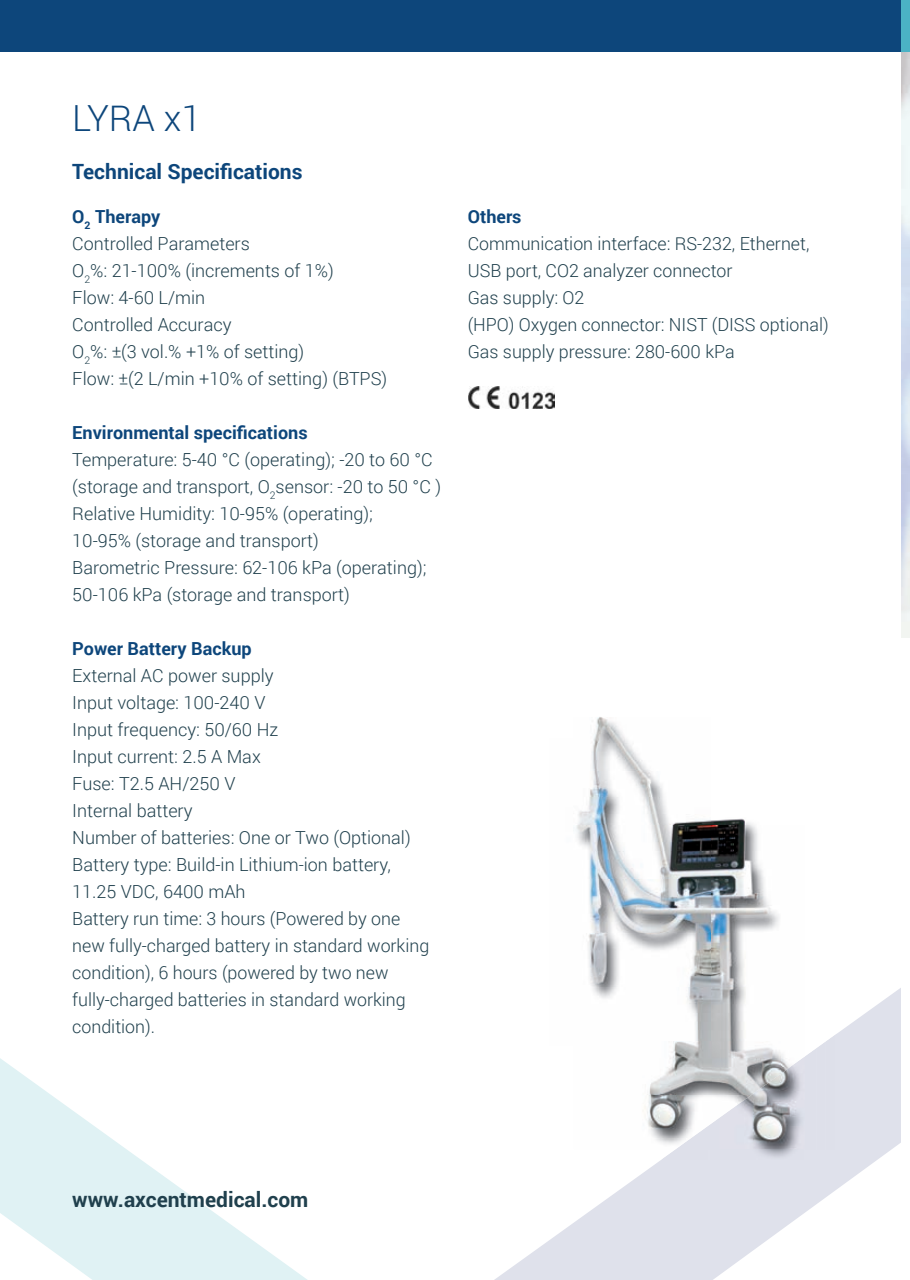
<style>
.page{position:relative;width:910px;height:1280px;background:#fff}
.page>*{position:absolute;margin:0;border:0;box-sizing:border-box;transform-origin:0 0}
.t1{font:300 36px "Roboto";color:#0d467b}
.t2{font:700 21px "Roboto";color:#0d467b}
.t3{font:700 21px "Roboto";color:#20404d}
.t4{font:300 18px/27px "Roboto";color:#20404d}
.t5{font:700 18px "Roboto";color:#0d467b}
.s1{font-weight:700;color:#0d467b}
</style>
<div class="page">
<svg style="left:0;top:1058px;width:307px;height:222px"></svg>
<svg style="left:494px;top:988px;width:407px;height:292px"></svg>
<img style="left:573px;top:1149px;width:88px;height:11px">
<img style="left:661px;top:1149px;width:144px;height:11px">
<img style="left:549px;top:988px;width:24px;height:161px">
<img style="left:805px;top:988px;width:32px;height:45px">
<img style="left:805px;top:1033px;width:32px;height:116px">
<img style="left:573px;top:717px;width:232px;height:378px">
<img style="left:573px;top:1095px;width:139px;height:54px">
<img style="left:712px;top:1095px;width:7px;height:23px">
<img style="left:719px;top:1057px;width:86px;height:92px">
<img style="left:676px;top:1118px;width:43px;height:31px">
<img style="left:901px;top:51px;width:9px;height:587px">
<div style="left:0;top:0;width:910px;height:51px;background:#0d467b"></div>
<div style="left:901px;top:0;width:9px;height:51px;background:#4bb2c5"></div>
<img style="left:469px;top:387px;width:85px;height:21px">
<h1 class="t1" style="left:72px;top:94px;width:131px">LYRA x1</h1>
<p class="t2" style="left:72px;top:157px;width:232px">Technical Specifications</p>
<p class="t4" style="left:72px;top:202px;width:317px"><span class="s1">O</span><sub>2</sub> <span class="s1">Therapy<br></span>Controlled Parameters<br>O<sub>2</sub>%: 21-100% (increments of 1%)<br>Flow: 4-60 L/min<br>Controlled Accuracy<br>O<sub>2</sub>%: ±(3 vol.% +1% of setting)<br>Flow: ±(2 L/min +10% of setting) (BTPS)</p>
<p class="t5" style="left:72px;top:420px;width:237px">Environmental specifications</p>
<p class="t4" style="left:72px;top:445px;width:370px">Temperature: 5-40 °C (operating); -20 to 60 °C (storage and transport, O<sub>2</sub>sensor: -20 to 50 °C )<br>Relative Humidity: 10-95% (operating);<br>10-95% (storage and transport)<br>Barometric Pressure: 62-106 kPa (operating); 50-106 kPa (storage and transport)</p>
<p class="t5" style="left:72px;top:636px;width:181px">Power Battery Backup</p>
<p class="t4" style="left:72px;top:661px;width:358px">External AC power supply<br>Input voltage: 100-240 V<br>Input frequency: 50/60 Hz<br>Input current: 2.5 A Max<br>Fuse: T2.5 AH/250 V<br>Internal battery<br>Number of batteries: One or Two (Optional)<br>Battery type: Build-in Lithium-ion battery,<br>11.25 VDC, 6400 mAh<br>Battery run time: 3 hours (Powered by one new fully-charged battery in standard working condition), 6 hours (powered by two new fully-charged batteries in standard working condition).</p>
<p class="t5" style="left:468px;top:204px;width:55px">Others</p>
<p class="t4" style="left:468px;top:229px;width:362px">Communication interface: RS-232, Ethernet, USB port, CO2 analyzer connector<br>Gas supply: O2<br>(HPO) Oxygen connector: NIST (DISS optional)<br>Gas supply pressure: 280-600 kPa</p>
<p class="t3" style="left:72px;top:1185px;width:238px">www.axcentmedical.com</p>
</div>
